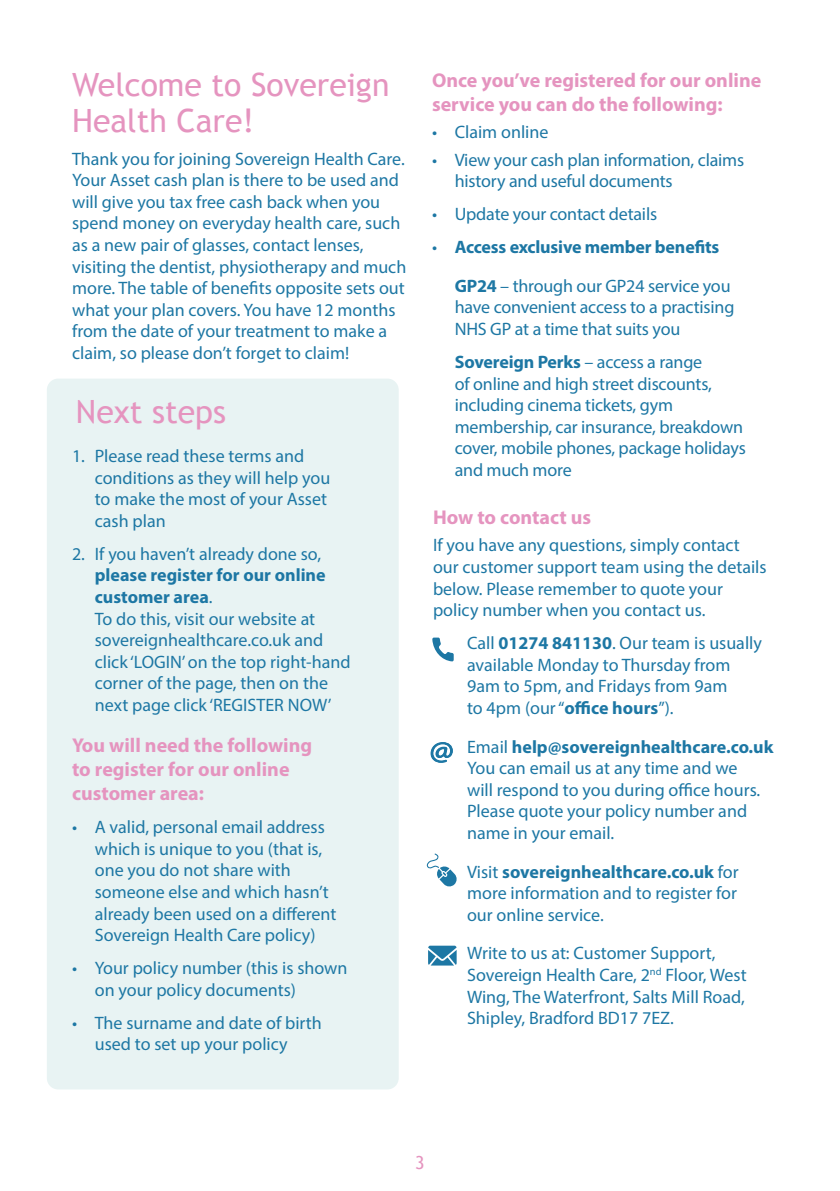
<style>
.page{position:relative;width:840px;height:1191px;background:#fff}
.page>*{position:absolute;margin:0;border:0;box-sizing:border-box;transform-origin:0 0}
.t1{font:32px/36px "Trebuchet MS";color:#e594bf}
.t2{font:700 20px/24px "Myriad Pro";color:#e594bf}
.t3{font:18px/21.6px "Myriad Pro";color:#1d77a4}
.t4{font:700 18px/38.6px "Myriad Pro";letter-spacing:-.01em;color:#1d77a4}
.t5{font:18px "Trebuchet MS";color:#e594bf}
.s1{font-weight:700}
.s2{font-weight:400}
</style>
<div class="page">
<div style="left:47px;top:378px;width:351px;height:711px;background:#e8f3f3;border-radius:11px"></div>
<svg style="left:428px;top:945px;width:28px;height:20px"></svg>
<svg style="left:431px;top:742px;width:21px;height:20px"></svg>
<svg style="left:426px;top:853px;width:31px;height:34px"></svg>
<svg style="left:432px;top:637px;width:21px;height:24px"></svg>
<h1 class="t1" style="left:72px;top:67px;width:319px">Welcome to Sovereign<br>Health Care!</h1>
<p class="t3" style="left:72px;top:147px;width:335px">Thank you for joining Sovereign Health Care.<br>Your Asset cash plan is there to be used and will give you tax free cash back when you spend money on everyday health care, such as a new pair of glasses, contact lenses, visiting the dentist, physiotherapy and much more. The table of benefits opposite sets out what your plan covers. You have 12 months from the date of your treatment to make a claim, so please don’t forget to claim!</p>
<h1 class="t1" style="left:76px;top:394px;width:152px">Next steps</h1>
<p class="t3" style="left:95px;top:445px;width:237px;text-indent:-23px">1. Please read these terms and conditions as they will help you to make the most of your Asset cash plan</p>
<p class="t3" style="left:72px;top:543px;width:250px">2. If you haven’t already done so,</p>
<p class="t3" style="left:95px;top:564px;width:257px"><span class="s1">please register for our online customer area</span>.<br>To do this, visit our website at sovereignhealthcare.co.uk and click ‘LOGIN’ on the top right-hand corner of the page, then on the next page click ‘REGISTER NOW’</p>
<p class="t2" style="left:72px;top:732px;width:241px">You will need the following to register for our online customer area:</p>
<p class="t3" style="left:95px;top:816px;width:243px;text-indent:-23px">• A valid, personal email address which is unique to you (that is, one you do not share with someone else and which hasn’t already been used on a different<br>Sovereign Health Care policy)</p>
<p class="t3" style="left:95px;top:957px;width:254px;text-indent:-23px">• Your policy number (this is shown on your policy documents)</p>
<p class="t3" style="left:95px;top:1011px;width:228px;text-indent:-23px">• The surname and date of birth used to set up your policy</p>
<p class="t2" style="left:432px;top:68px;width:330px">Once you’ve registered for our online service you can do the following:</p>
<p class="t3" style="left:432px;top:121px;width:118px">• Claim online</p>
<p class="t3" style="left:454px;top:148px;width:291px;text-indent:-23px">• View your cash plan information, claims history and useful documents</p>
<p class="t3" style="left:432px;top:203px;width:226px">• Update your contact details</p>
<p class="t4" style="left:454px;top:227px;width:277px;text-indent:-23px"><span class="s2">•</span> Access exclusive member benefits<br>GP24 <span class="s2">– through our GP24 service you</span></p>
<p class="t3" style="left:454px;top:296px;width:281px">have convenient access to a practising<br>NHS GP at a time that suits you</p>
<p class="t3" style="left:454px;top:351px;width:292px"><span class="s1">Sovereign Perks</span> – access a range<br>of online and high street discounts, including cinema tickets, gym membership, car insurance, breakdown cover, mobile phones, package holidays and much more</p>
<p class="t2" style="left:433px;top:504px;width:160px">How to contact us</p>
<p class="t3" style="left:433px;top:534px;width:335px">If you have any questions, simply contact our customer support team using the details below. Please remember to quote your policy number when you contact us.</p>
<p class="t3" style="left:467px;top:632px;width:296px">Call <span class="s1">01274 841130</span>. Our team is usually available Monday to Thursday from<br>9am to 5pm, and Fridays from 9am<br>to 4pm (our “<span class="s1">office hours</span>”).</p>
<p class="t3" style="left:467px;top:735px;width:308px">Email <span class="s1">help@sovereignhealthcare.co.uk </span>You can email us at any time and we<br>will respond to you during office hours.<br>Please quote your policy number and name in your email.</p>
<p class="t3" style="left:467px;top:860px;width:273px;text-align:justify">Visit <span class="s1">sovereignhealthcare.co.uk</span> for more information and to register for our online service.</p>
<p class="t3" style="left:467px;top:942px;width:281px">Write to us at: Customer Support, Sovereign Health Care, 2<sup>nd</sup> Floor, West Wing, The Waterfront, Salts Mill Road, Shipley, Bradford BD17 7EZ.</p>
<p class="t5" style="left:415px;top:1151px;width:11px">3</p>
</div>
